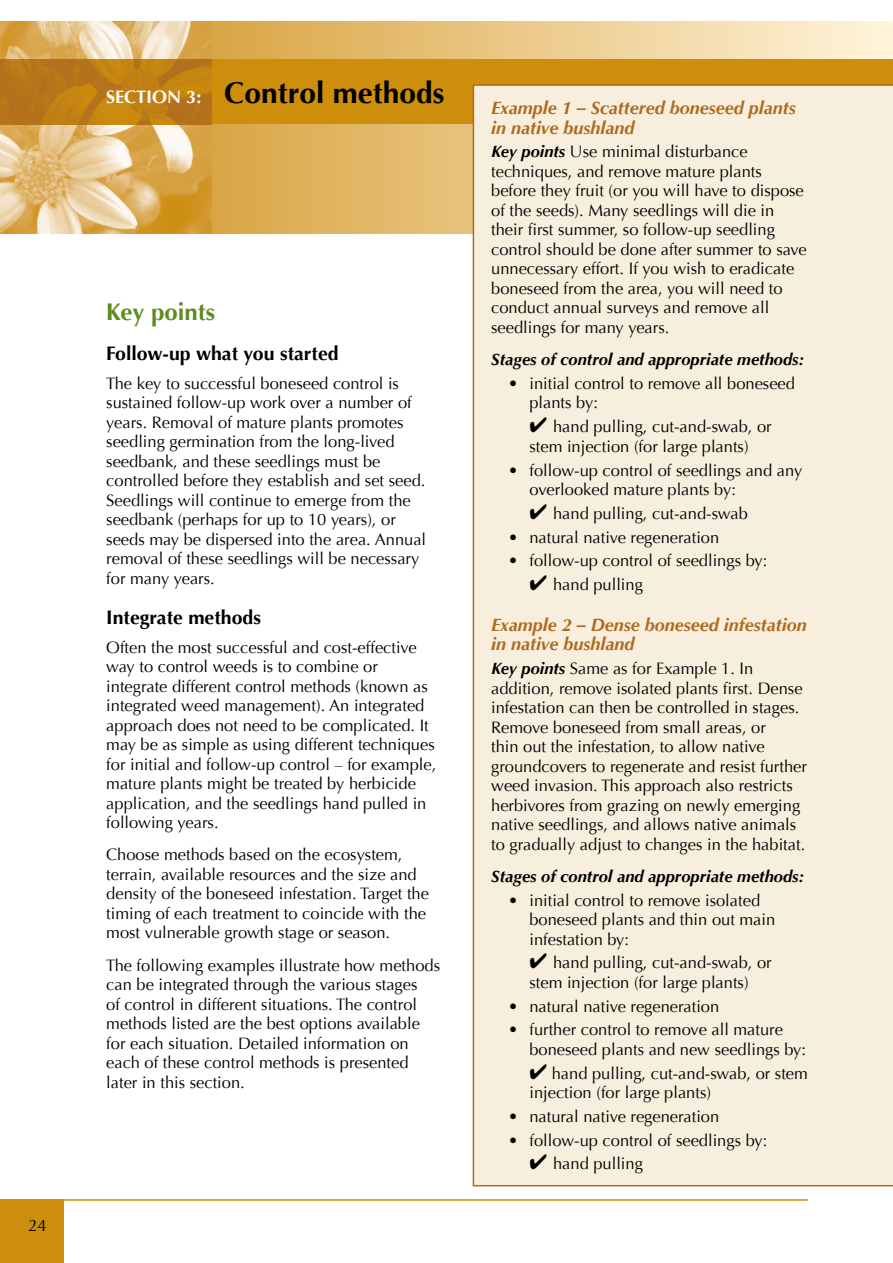
<style>
.page{position:relative;width:893px;height:1263px;background:#fff}
.page>*{position:absolute;margin:0;border:0;box-sizing:border-box;transform-origin:0 0}
.t1{font:700 30px "Optima";color:#000}
.t2{font:700 24px "Optima";color:#5c8d1c}
.t3{font:700 19.5px "Optima";color:#000}
.t4{font:italic 700 18px/19.5px "Optima";color:#ad6a1e}
.t5{font:16.5px/19.5px "Optima";color:#000}
.t6{font:italic 700 16.5px "Optima";color:#000}
.s1{font-size:18px;color:#fff}
.s2{font-weight:700;font-style:italic}
</style>
<div class="page">
<svg style="left:212px;top:21px;width:680px;height:213px;background:#e6bf77"></svg>
<div style="left:0;top:59px;width:893px;height:65px;background:#cc8e0b"></div>
<img style="left:0;top:21px;width:212px;height:213px">
<div style="left:0;top:1199px;width:64px;height:64px;background:#cc8e0b"></div>
<hr style="left:0;top:1199px;width:808px;height:2px;background:#cc8e0b">
<img style="left:0;top:60px;width:212px;height:64px">
<hr style="left:892px;top:21px;width:1px;height:213px;background:#fff5db">
<hr style="left:892px;top:59px;width:1px;height:65px;background:#cc8e0b">
<div style="left:473px;top:84px;width:420px;height:1102px;background:#f8eedd"></div>
<p class="t5" style="left:28px;top:1216px;width:20px">24</p>
<h1 class="t1" style="left:106px;top:75px;width:340px"><span class="s1">SECTION 3:</span> Control methods</h1>
<h2 class="t2" style="left:106px;top:298px;width:110px">Key points</h2>
<p class="t3" style="left:106px;top:342px;width:234px">Follow-up what you started</p>
<p class="t5" style="left:106px;top:374px;width:321px">The key to successful boneseed control is sustained follow-up work over a number of years. Removal of mature plants promotes seedling germination from the long-lived seedbank, and these seedlings must be controlled before they establish and set seed.<br>Seedlings will continue to emerge from the seedbank (perhaps for up to 10 years), or seeds may be dispersed into the area. Annual removal of these seedlings will be necessary for many years.</p>
<p class="t3" style="left:106px;top:606px;width:156px">Integrate methods</p>
<p class="t5" style="left:106px;top:637px;width:331px">Often the most successful and cost-effective way to control weeds is to combine or integrate different control methods (known as integrated weed management). An integrated approach does not need to be complicated. It may be as simple as using different techniques for initial and follow-up control – for example, mature plants might be treated by herbicide application, and the seedlings hand pulled in following years.</p>
<p class="t5" style="left:106px;top:845px;width:324px">Choose methods based on the ecosystem, terrain, available resources and the size and density of the boneseed infestation. Target the timing of each treatment to coincide with the most vulnerable growth stage or season.</p>
<p class="t5" style="left:106px;top:955px;width:335px">The following examples illustrate how methods can be integrated through the various stages<br>of control in different situations. The control methods listed are the best options available for each situation. Detailed information on each of these control methods is presented later in this section.</p>
<p class="t4" style="left:491px;top:98px;width:306px">Example 1 – Scattered boneseed plants in native bushland</p>
<p class="t5" style="left:491px;top:142px;width:317px"><span class="s2">Key points</span> Use minimal disturbance techniques, and remove mature plants before they fruit (or you will have to dispose of the seeds). Many seedlings will die in their first summer, so follow-up seedling control should be done after summer to save unnecessary effort. If you wish to eradicate boneseed from the area, you will need to conduct annual surveys and remove all seedlings for many years.</p>
<p class="t6" style="left:491px;top:350px;width:314px">Stages of control and appropriate methods:</p>
<p class="t5" style="left:529px;top:374px;width:267px;text-indent:-21px">• initial control to remove all boneseed plants by:</p>
<p class="t5" style="left:529px;top:417px;width:244px">✔ hand pulling, cut-and-swab, or stem injection (for large plants)</p>
<p class="t5" style="left:529px;top:460px;width:274px;text-indent:-21px">• follow-up control of seedlings and any overlooked mature plants by:</p>
<p class="t5" style="left:529px;top:504px;width:220px">✔ hand pulling, cut-and-swab</p>
<p class="t5" style="left:508px;top:527px;width:213px">• natural native regeneration</p>
<p class="t5" style="left:508px;top:551px;width:261px">• follow-up control of seedlings by:</p>
<p class="t5" style="left:529px;top:575px;width:115px">✔ hand pulling</p>
<p class="t4" style="left:491px;top:615px;width:317px">Example 2 – Dense boneseed infestation in native bushland</p>
<p class="t5" style="left:491px;top:659px;width:317px"><span class="s2">Key points</span> Same as for Example 1. In addition, remove isolated plants first. Dense infestation can then be controlled in stages.<br>Remove boneseed from small areas, or<br>thin out the infestation, to allow native groundcovers to regenerate and resist further weed invasion. This approach also restricts herbivores from grazing on newly emerging native seedlings, and allows native animals to gradually adjust to changes in the habitat.</p>
<p class="t6" style="left:491px;top:866px;width:314px">Stages of control and appropriate methods:</p>
<p class="t5" style="left:529px;top:890px;width:247px;text-indent:-21px">• initial control to remove isolated boneseed plants and thin out main infestation by:</p>
<p class="t5" style="left:529px;top:953px;width:244px">✔ hand pulling, cut-and-swab, or stem injection (for large plants)</p>
<p class="t5" style="left:508px;top:996px;width:213px">• natural native regeneration</p>
<p class="t5" style="left:529px;top:1020px;width:278px;text-indent:-21px">• further control to remove all mature boneseed plants and new seedlings by:</p>
<p class="t5" style="left:529px;top:1063px;width:280px">✔ hand pulling, cut-and-swab, or stem injection (for large plants)</p>
<p class="t5" style="left:508px;top:1107px;width:213px">• natural native regeneration</p>
<p class="t5" style="left:508px;top:1130px;width:261px">• follow-up control of seedlings by:</p>
<p class="t5" style="left:529px;top:1154px;width:115px">✔ hand pulling</p>
</div>
